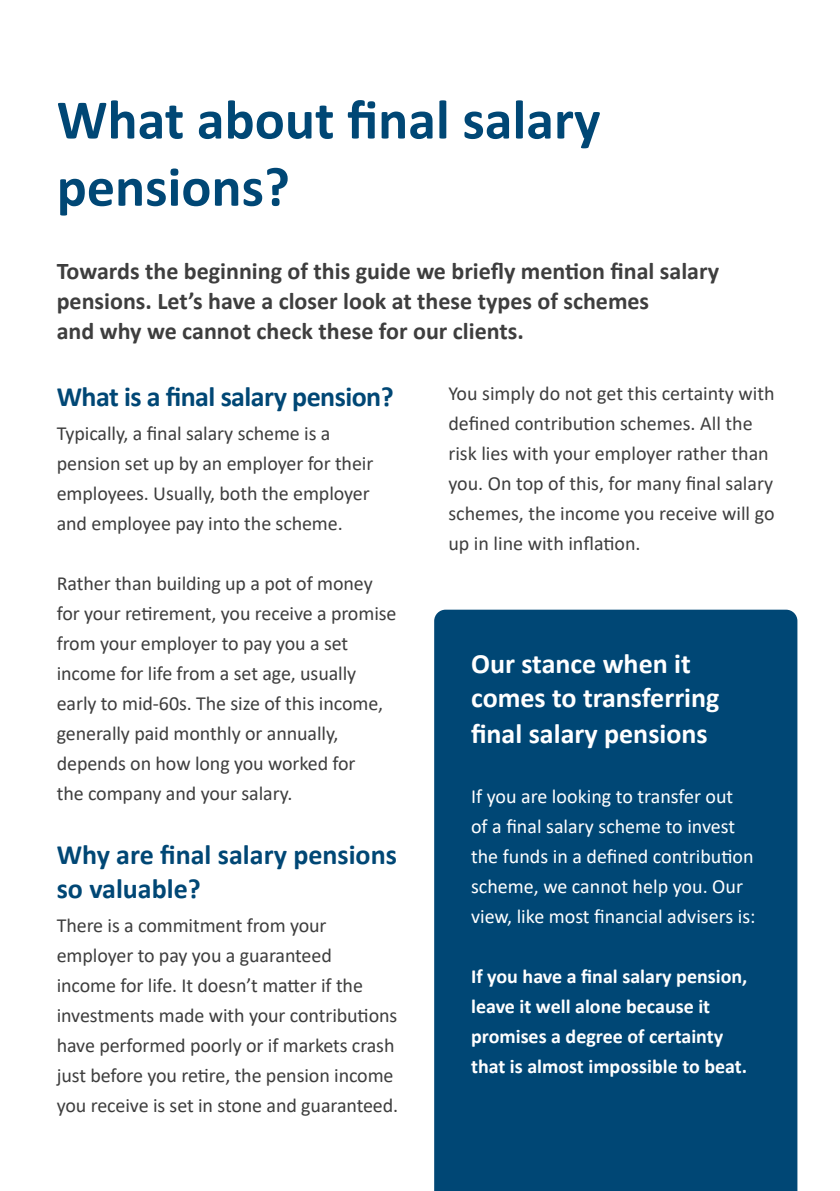
<style>
.page{position:relative;width:840px;height:1191px;background:#fff}
.page>*{position:absolute;margin:0;border:0;box-sizing:border-box;transform-origin:0 0}
.t1{font:700 56px/67.2px "Calibri";color:#004775}
.t2{font:700 28px/35px "Calibri";color:#fff}
.t3{font:700 28px/34px "Calibri";color:#004775}
.t4{font:700 28px "Calibri";letter-spacing:-.02em;color:#004775}
.t5{font:700 24px/30px "Calibri";color:#3e3e3e}
.t6{font:20px/30px "Calibri";letter-spacing:-.005em;color:#3e3e3e}
.t7{font:20px/30px "Calibri";color:#fff}
.t8{font:700 20px/30px "Calibri";color:#fff}
</style>
<div class="page">
<div style="left:434px;top:609px;width:363px;height:582px;background:#004775"></div>
<h1 class="t1" style="left:57px;top:85px;width:545px">What about final salary pensions?</h1>
<p class="t5" style="left:57px;top:256px;width:663px">Towards the beginning of this guide we briefly mention final salary pensions. Let’s have a closer look at these types of schemes<br>and why we cannot check these for our clients.</p>
<h2 class="t4" style="left:57px;top:376px;width:338px">What is a final salary pension?</h2>
<p class="t6" style="left:57px;top:417px;width:318px">Typically, a final salary scheme is a pension set up by an employer for their employees. Usually, both the employer and employee pay into the scheme.</p>
<p class="t6" style="left:57px;top:567px;width:341px">Rather than building up a pot of money for your retirement, you receive a promise from your employer to pay you a set income for life from a set age, usually early to mid-60s. The size of this income, generally paid monthly or annually, depends on how long you worked for<br>the company and your salary.</p>
<h2 class="t3" style="left:57px;top:837px;width:341px">Why are final salary pensions so valuable?</h2>
<p class="t6" style="left:57px;top:909px;width:343px">There is a commitment from your employer to pay you a guaranteed<br>income for life. It doesn’t matter if the investments made with your contributions have performed poorly or if markets crash just before you retire, the pension income you receive is set in stone and guaranteed.</p>
<p class="t6" style="left:448px;top:377px;width:327px">You simply do not get this certainty with defined contribution schemes. All the risk lies with your employer rather than you. On top of this, for many final salary schemes, the income you receive will go up in line with inflation.</p>
<h2 class="t2" style="left:471px;top:646px;width:250px">Our stance when it comes to transferring final salary pensions</h2>
<p class="t7" style="left:471px;top:781px;width:286px">If you are looking to transfer out<br>of a final salary scheme to invest the funds in a defined contribution scheme, we cannot help you. Our view, like most financial advisers is:</p>
<p class="t8" style="left:471px;top:961px;width:278px">If you have a final salary pension, leave it well alone because it promises a degree of certainty that is almost impossible to beat.</p>
</div>
